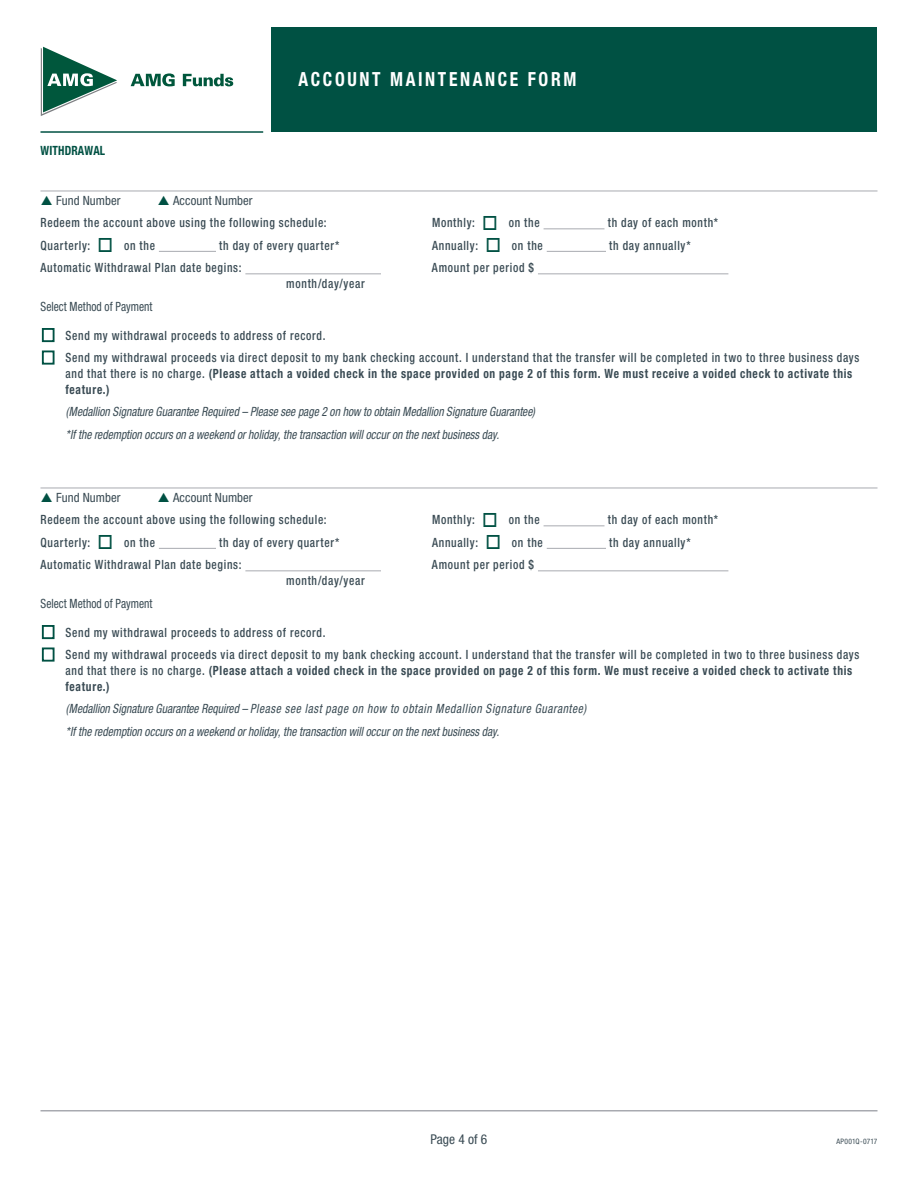
<style>
.page{position:relative;width:918px;height:1188px;background:#fff}
.page>*{position:absolute;margin:0;border:0;box-sizing:border-box;transform-origin:0 0}
.t1{font:700 condensed 19.5px "Helvetica Neue LT Std";letter-spacing:.15em;color:#fff;scale:.9 1}
.t2{font:condensed 13.5px "Helvetica Neue LT Std";color:#3a4b54}
.t3{font:500 condensed 12.75px/22.5px "Helvetica Neue LT Std";letter-spacing:.06em;color:#3a4b54;scale:.9 1}
.t4{font:italic condensed 12.75px/22.5px "Helvetica Neue LT Std";color:#3a4b54;scale:.9 1}
.t5{font:700 condensed 12.75px/15.8px "Helvetica Neue LT Std";letter-spacing:.06em;color:#3a4b54;scale:.9 1}
.t6{font:condensed 12.75px "Helvetica Neue LT Std";letter-spacing:.005em;color:#3a4b54}
.t7{font:condensed 12.75px "Helvetica Neue LT Std";letter-spacing:.005em;color:#3a4b54;scale:.9 1}
.t8{font:700 condensed 12.75px "Helvetica Neue LT Std";letter-spacing:.015em;color:#005143;scale:.9 1}
.t9{font:condensed 7.5px "Helvetica Neue LT Std";letter-spacing:.02em;color:#3a4b54}
.s1{color:#005143}
.s2{font-weight:500}
</style>
<div class="page">
<div style="left:272px;top:27px;width:606px;height:105px;background:#005143"></div>
<hr style="left:40px;top:1110px;width:838px;height:2px;background:#a8aab0">
<hr style="left:40px;top:131px;width:223px;height:2px;background:#005143">
<svg style="left:41px;top:47px;width:76px;height:69px"></svg>
<svg style="left:131px;top:73px;width:44px;height:13px"></svg>
<svg style="left:183px;top:74px;width:50px;height:12px"></svg>
<hr style="left:40px;top:191px;width:838px;height:1px;background:#a8aab0">
<hr style="left:544px;top:228px;width:60px;height:1px;background:#a8aab0">
<hr style="left:159px;top:251px;width:57px;height:1px;background:#a8aab0">
<hr style="left:547px;top:251px;width:59px;height:1px;background:#a8aab0">
<hr style="left:245px;top:273px;width:136px;height:1px;background:#a8aab0">
<hr style="left:538px;top:273px;width:190px;height:1px;background:#a8aab0">
<hr style="left:40px;top:488px;width:838px;height:1px;background:#a8aab0">
<hr style="left:544px;top:525px;width:60px;height:1px;background:#a8aab0">
<hr style="left:159px;top:548px;width:57px;height:1px;background:#a8aab0">
<hr style="left:547px;top:548px;width:59px;height:1px;background:#a8aab0">
<hr style="left:245px;top:570px;width:136px;height:1px;background:#a8aab0">
<hr style="left:538px;top:570px;width:190px;height:1px;background:#a8aab0">
<div style="left:42px;top:328px;width:13px;height:14px;border:2px solid #005143"></div>
<div style="left:42px;top:351px;width:13px;height:14px;border:2px solid #005143"></div>
<div style="left:42px;top:625px;width:13px;height:14px;border:2px solid #005143"></div>
<div style="left:42px;top:648px;width:13px;height:14px;border:2px solid #005143"></div>
<p class="t8" style="left:40px;top:143px;width:73px">WITHDRAWAL</p>
<h1 class="t1" style="left:298px;top:68px;width:310px">ACCOUNT MAINTENANCE FORM</h1>
<p class="t6" style="left:56px;top:193px;width:66px">Fund Number</p>
<p class="t6" style="left:173px;top:193px;width:81px">Account Number</p>
<p class="t3" style="left:40px;top:211px;width:319px">Redeem the account above using the following schedule:</p>
<p class="t3" style="left:432px;top:211px;width:121px">Monthly: <span class="s1">□</span> on the</p>
<p class="t3" style="left:608px;top:211px;width:124px">th day of each month*</p>
<p class="t3" style="left:41px;top:234px;width:129px">Quarterly: <span class="s1">□</span> on the</p>
<p class="t3" style="left:219px;top:234px;width:135px">th day of every quarter*</p>
<p class="t3" style="left:432px;top:234px;width:125px">Annually: <span class="s1">□</span> on the</p>
<p class="t3" style="left:609px;top:234px;width:92px">th day annually*</p>
<p class="t3" style="left:41px;top:256px;width:225px">Automatic Withdrawal Plan date begins:</p>
<p class="t3" style="left:432px;top:256px;width:115px">Amount per period $</p>
<p class="t3" style="left:286px;top:272px;width:89px">month/day/year</p>
<p class="t7" style="left:40px;top:299px;width:126px">Select Method of Payment</p>
<p class="t3" style="left:65px;top:324px;width:884px">Send my withdrawal proceeds to address of record.<br>Send my withdrawal proceeds via direct deposit to my bank checking account. I understand that the transfer will be completed in two to three business days</p>
<p class="t5" style="left:65px;top:366px;width:876px"><span class="s2">and that there is no charge.</span> (Please attach a voided check in the space provided on page 2 of this form. We must receive a voided check to activate this feature.)</p>
<p class="t4" style="left:66px;top:401px;width:523px">(Medallion Signature Guarantee Required – Please see page 2 on how to obtain Medallion Signature Guarantee) *If the redemption occurs on a weekend or holiday, the transaction will occur on the next business day.</p>
<p class="t6" style="left:56px;top:490px;width:66px">Fund Number</p>
<p class="t6" style="left:173px;top:490px;width:81px">Account Number</p>
<p class="t3" style="left:40px;top:508px;width:319px">Redeem the account above using the following schedule:</p>
<p class="t3" style="left:432px;top:508px;width:121px">Monthly: <span class="s1">□</span> on the</p>
<p class="t3" style="left:608px;top:508px;width:124px">th day of each month*</p>
<p class="t3" style="left:41px;top:531px;width:129px">Quarterly: <span class="s1">□</span> on the</p>
<p class="t3" style="left:219px;top:531px;width:135px">th day of every quarter*</p>
<p class="t3" style="left:432px;top:531px;width:125px">Annually: <span class="s1">□</span> on the</p>
<p class="t3" style="left:609px;top:531px;width:92px">th day annually*</p>
<p class="t3" style="left:41px;top:553px;width:225px">Automatic Withdrawal Plan date begins:</p>
<p class="t3" style="left:432px;top:553px;width:115px">Amount per period $</p>
<p class="t3" style="left:286px;top:569px;width:89px">month/day/year</p>
<p class="t7" style="left:40px;top:596px;width:126px">Select Method of Payment</p>
<p class="t3" style="left:65px;top:621px;width:884px">Send my withdrawal proceeds to address of record.<br>Send my withdrawal proceeds via direct deposit to my bank checking account. I understand that the transfer will be completed in two to three business days</p>
<p class="t5" style="left:65px;top:663px;width:876px"><span class="s2">and that there is no charge.</span> (Please attach a voided check in the space provided on page 2 of this form. We must receive a voided check to activate this feature.)</p>
<p class="t4" style="left:66px;top:698px;width:579px">(Medallion Signature Guarantee Required – Please see last page on how to obtain Medallion Signature Guarantee) *If the redemption occurs on a weekend or holiday, the transaction will occur on the next business day.</p>
<p class="t2" style="left:431px;top:1131px;width:58px">Page 4 of 6</p>
<p class="t9" style="left:837px;top:1137px;width:42px">AP001Q-0717</p>
</div>
